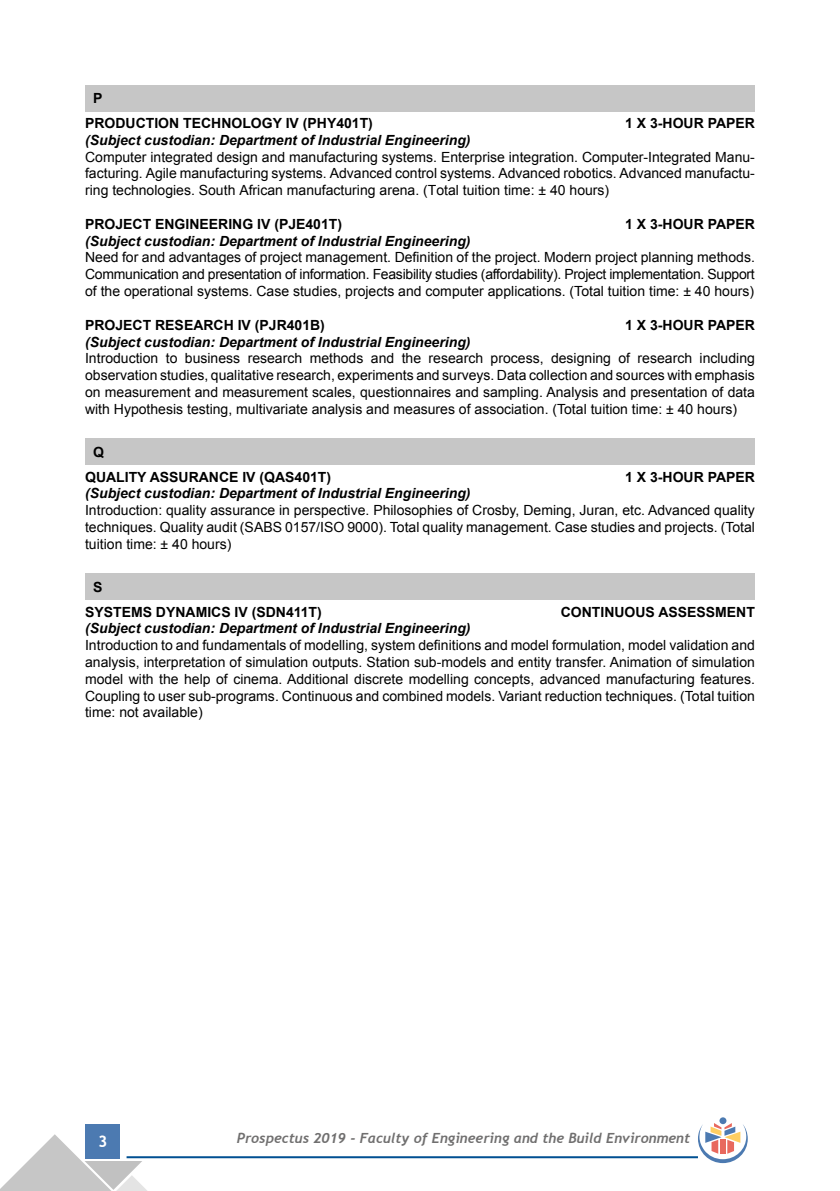
<style>
.page{position:relative;width:840px;height:1191px;background:#fff}
.page>*{position:absolute;margin:0;border:0;box-sizing:border-box;transform-origin:0 0}
.t1{font:700 16px "Trebuchet MS";color:#fff}
.t2{font:14px/16.8px "Arial";color:#000;text-align:justify}
.t3{font:italic 700 14px "Arial";color:#000}
.t4{font:700 14px/24.8px "Arial";color:#000}
.t5{font:italic 700 14px "Trebuchet";color:#706f6f}
</style>
<div class="page">
<div style="left:86px;top:1124px;width:34px;height:34px;background:#4c7ab1"></div>
<hr style="left:126px;top:1156px;width:571px;height:2px;background:#005092">
<svg style="left:0;top:1134px;width:148px;height:57px"></svg>
<div style="left:719px;top:1117px;width:7px;height:7px;background:#4c7ab1;border-radius:50%"></div>
<svg style="left:697px;top:1123px;width:50px;height:40px"></svg>
<div style="left:85px;top:85px;width:669px;height:26px;background:#c6c6c6"></div>
<div style="left:85px;top:438px;width:669px;height:27px;background:#c6c6c6"></div>
<div style="left:85px;top:573px;width:669px;height:27px;background:#c6c6c6"></div>
<p class="t4" style="left:85px;top:86px;width:289px;text-indent:8px">P<br>PRODUCTION TECHNOLOGY IV (PHY401T)</p>
<p class="t4" style="left:624px;top:111px;width:131px">1 X 3-HOUR PAPER</p>
<p class="t3" style="left:85px;top:131px;width:387px">(Subject custodian: Department of Industrial Engineering)</p>
<p class="t2" style="left:85px;top:148px;width:671px">Computer integrated design and manufacturing systems. Enterprise integration. Computer-Integrated Manu&shy;facturing. Agile manufacturing systems. Advanced control systems. Advanced robotics. Advanced manufactu&shy;ring technologies. South African manufacturing arena. (Total tuition time: ± 40 hours)</p>
<p class="t4" style="left:85px;top:212px;width:258px">PROJECT ENGINEERING IV (PJE401T)</p>
<p class="t4" style="left:624px;top:212px;width:131px">1 X 3-HOUR PAPER</p>
<p class="t3" style="left:85px;top:231px;width:387px">(Subject custodian: Department of Industrial Engineering)</p>
<p class="t2" style="left:85px;top:249px;width:671px">Need for and advantages of project management. Definition of the project. Modern project planning methods.<br>Communication and presentation of information. Feasibility studies (affordability). Project implementation. Support of the operational systems. Case studies, projects and computer applications. (Total tuition time: ± 40 hours)</p>
<p class="t4" style="left:85px;top:312px;width:241px">PROJECT RESEARCH IV (PJR401B)</p>
<p class="t4" style="left:624px;top:312px;width:131px">1 X 3-HOUR PAPER</p>
<p class="t3" style="left:85px;top:332px;width:387px">(Subject custodian: Department of Industrial Engineering)</p>
<p class="t2" style="left:85px;top:350px;width:671px">Introduction to business research methods and the research process, designing of research including observation studies, qualitative research, experiments and surveys. Data collection and sources with emphasis on measurement and measurement scales, questionnaires and sampling. Analysis and presentation of data with Hypothesis testing, multivariate analysis and measures of association. (Total tuition time: ± 40 hours)</p>
<p class="t4" style="left:85px;top:439px;width:247px;text-indent:8px">Q<br>QUALITY ASSURANCE IV (QAS401T)</p>
<p class="t4" style="left:624px;top:464px;width:131px">1 X 3-HOUR PAPER</p>
<p class="t3" style="left:85px;top:484px;width:387px">(Subject custodian: Department of Industrial Engineering)</p>
<p class="t2" style="left:85px;top:502px;width:671px">Introduction: quality assurance in perspective. Philosophies of Crosby, Deming, Juran, etc. Advanced quality techniques. Quality audit (SABS 0157/ISO 9000). Total quality management. Case studies and projects. (Total tuition time: ± 40 hours)</p>
<p class="t4" style="left:85px;top:574px;width:238px;text-indent:8px">S<br>SYSTEMS DYNAMICS IV (SDN411T)</p>
<p class="t4" style="left:560px;top:599px;width:195px">CONTINUOUS ASSESSMENT</p>
<p class="t3" style="left:85px;top:619px;width:387px">(Subject custodian: Department of Industrial Engineering)</p>
<p class="t2" style="left:85px;top:637px;width:671px">Introduction to and fundamentals of modelling, system definitions and model formulation, model validation and analysis, interpretation of simulation outputs. Station sub-models and entity transfer. Animation of simulation model with the help of cinema. Additional discrete modelling concepts, advanced manufacturing features.<br>Coupling to user sub-programs. Continuous and combined models. Variant reduction techniques. (Total tuition time: not available)</p>
<p class="t1" style="left:98px;top:1131px;width:11px">3</p>
<p class="t5" style="left:237px;top:1129px;width:454px">Prospectus 2019 - Faculty of Engineering and the Build Environment</p>
</div>
